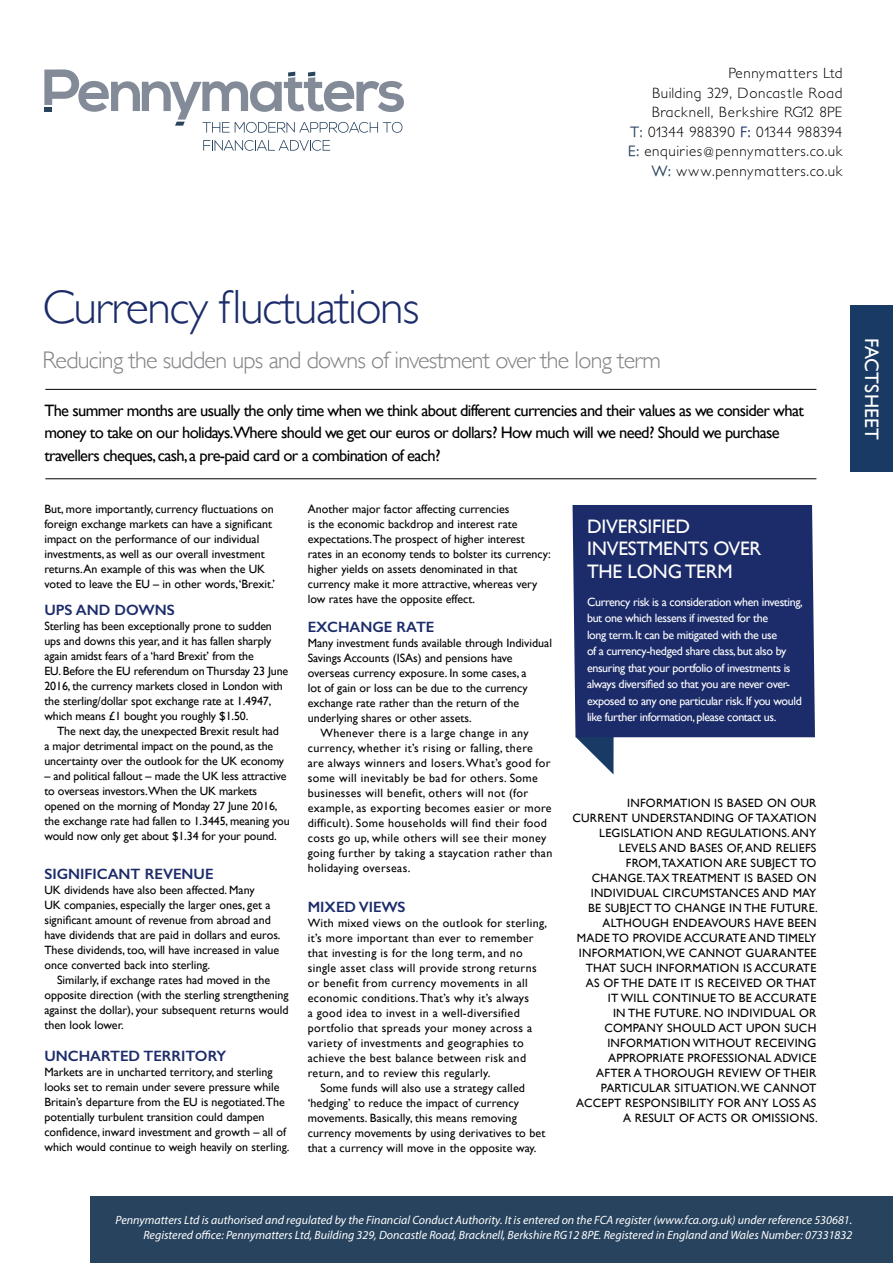
<style>
.page{position:relative;width:893px;height:1263px;background:#fff}
.page>*{position:absolute;margin:0;border:0;box-sizing:border-box;transform-origin:0 0}
.t1{font:300 48px "Gill Sans";letter-spacing:-.03em;color:#1c2c6a}
.t2{font:300 24px "Gill Sans";letter-spacing:-.03em;color:#808285}
.t3{font:19.5px/22.5px "Gill Sans";letter-spacing:-.01em;color:#fff}
.t4{font:19.5px "Gill Sans";letter-spacing:.01em;color:#fff}
.t5{font:16.5px/22.5px "Gill Sans";letter-spacing:-.04em;color:#000}
.t6{font:300 15px/19.5px "Petita";letter-spacing:.04em;color:#000;text-align:right}
.t7{font:600 15px "Gill Sans";color:#1c2c6a}
.t8{font:12px/15px "Gill Sans";color:#000}
.t9{font:12px "Gill Sans";letter-spacing:.03em;color:#000}
.t10{font:12px/15px "Gill Sans";letter-spacing:.02em;color:#000;text-align:right}
.t11{font:12px/16.5px "Gill Sans";letter-spacing:-.03em;color:#fff}
.t12{font:italic 12px/14.4px "Myriad Pro";color:#fff;text-align:right}
.s1{font-weight:500;color:#28435e}
.s2{font-weight:500;color:#1c2c6a}
</style>
<div class="page">
<hr style="left:45px;top:478px;width:771px;height:1px;background:#000">
<hr style="left:45px;top:389px;width:771px;height:1px;background:#000">
<svg style="left:575px;top:737px;width:39px;height:37px"></svg>
<div style="left:572px;top:505px;width:243px;height:232px;background:#1c2c6a"></div>
<div style="left:850px;top:306px;width:43px;height:166px;background:#193a64"></div>
<div style="left:90px;top:1196px;width:803px;height:67px;background:#28435e"></div>
<svg style="left:203px;top:140px;width:127px;height:11px"></svg>
<svg style="left:44px;top:69px;width:360px;height:64px"></svg>
<p class="t6" style="left:628px;top:63px;width:216px">Pennymatters Ltd<br>Building 329, Doncastle Road<br>Bracknell, Berkshire RG12 8PE<br><span class="s1">T:</span> 01344 988390 <span class="s2">F:</span> 01344 988394<br><span class="s1">E:</span> enquiries@pennymatters.co.uk<br><span class="s1">W:</span> www.pennymatters.co.uk</p>
<h1 class="t1" style="left:43px;top:280px;width:378px">Currency fluctuations</h1>
<h2 class="t2" style="left:43px;top:347px;width:620px">Reducing the sudden ups and downs of investment over the long term</h2>
<p class="t5" style="left:44px;top:399px;width:761px">The summer months are usually the only time when we think about different currencies and their values as we consider what money to take on our holidays.Where should we get our euros or dollars? How much will we need? Should we purchase travellers cheques, cash, a pre-paid card or a combination of each?</p>
<p class="t8" style="left:44px;top:502px;width:232px">But, more importantly, currency fluctuations on foreign exchange markets can have a significant impact on the performance of our individual investments, as well as our overall investment returns. An example of this was when the UK voted to leave the EU – in other words, ‘Brexit.’</p>
<p class="t7" style="left:44px;top:601px;width:132px">UPS AND DOWNS</p>
<p class="t8" style="left:44px;top:618px;width:245px">Sterling has been exceptionally prone to sudden ups and downs this year, and it has fallen sharply again amidst fears of a ‘hard Brexit’ from the<br>EU. Before the EU referendum on Thursday 23 June 2016, the currency markets closed in London with the sterling/dollar spot exchange rate at 1.4947, which means £1 bought you roughly $1.50.</p>
<p class="t8" style="left:44px;top:723px;width:241px;text-indent:13px">The next day, the unexpected Brexit result had a major detrimental impact on the pound, as the uncertainty over the outlook for the UK economy</p>
<p class="t8" style="left:44px;top:768px;width:247px">– and political fallout – made the UK less attractive to overseas investors.When the UK markets opened on the morning of Monday 27 June 2016, the exchange rate had fallen to 1.3445, meaning you would now only get about $1.34 for your pound.</p>
<p class="t7" style="left:44px;top:865px;width:171px">SIGNIFICANT REVENUE</p>
<p class="t8" style="left:44px;top:882px;width:238px">UK dividends have also been affected. Many<br>UK companies, especially the larger ones, get a significant amount of revenue from abroad and have dividends that are paid in dollars and euros.<br>These dividends, too, will have increased in value once converted back into sterling.</p>
<p class="t8" style="left:44px;top:972px;width:246px;text-indent:13px">Similarly, if exchange rates had moved in the opposite direction (with the sterling strengthening against the dollar), your subsequent returns would then look lower.</p>
<p class="t7" style="left:44px;top:1046px;width:183px">UNCHARTED TERRITORY</p>
<p class="t8" style="left:44px;top:1064px;width:247px">Markets are in uncharted territory, and sterling looks set to remain under severe pressure while Britain’s departure from the EU is negotiated.The potentially turbulent transition could dampen confidence, inward investment and growth – all of which would continue to weigh heavily on sterling.</p>
<p class="t8" style="left:308px;top:502px;width:244px">Another major factor affecting currencies<br>is the economic backdrop and interest rate expectations.The prospect of higher interest rates in an economy tends to bolster its currency: higher yields on assets denominated in that currency make it more attractive, whereas very low rates have the opposite effect.</p>
<p class="t7" style="left:308px;top:617px;width:128px">EXCHANGE RATE</p>
<p class="t8" style="left:308px;top:635px;width:246px">Many investment funds available through Individual</p>
<p class="t8" style="left:308px;top:650px;width:206px">Savings Accounts (ISAs) and pensions have</p>
<p class="t8" style="left:308px;top:665px;width:220px">overseas currency exposure. In some cases, a</p>
<p class="t8" style="left:308px;top:680px;width:221px">lot of gain or loss can be due to the currency</p>
<p class="t8" style="left:308px;top:695px;width:213px">exchange rate rather than the return of the</p>
<p class="t8" style="left:308px;top:710px;width:165px">underlying shares or other assets.</p>
<p class="t9" style="left:320px;top:725px;width:210px">Whenever there is a large change in any</p>
<p class="t9" style="left:308px;top:740px;width:227px">currency, whether it’s rising or falling, there</p>
<p class="t9" style="left:308px;top:755px;width:244px">are always winners and losers. What’s good for</p>
<p class="t9" style="left:308px;top:770px;width:232px">some will inevitably be bad for others. Some</p>
<p class="t9" style="left:308px;top:785px;width:222px">businesses will benefit, others will not (for</p>
<p class="t9" style="left:308px;top:800px;width:245px">example, as exporting becomes easier or more</p>
<p class="t9" style="left:308px;top:815px;width:241px">difficult). Some households will find their food</p>
<p class="t9" style="left:308px;top:830px;width:240px">costs go up, while others will see their money</p>
<p class="t9" style="left:308px;top:845px;width:246px">going further by taking a staycation rather than</p>
<p class="t9" style="left:308px;top:860px;width:104px">holidaying overseas.</p>
<p class="t7" style="left:308px;top:898px;width:99px">MIXED VIEWS</p>
<p class="t9" style="left:308px;top:916px;width:241px">With mixed views on the outlook for sterling,</p>
<p class="t9" style="left:308px;top:931px;width:227px">it’s more important than ever to remember</p>
<p class="t9" style="left:308px;top:946px;width:217px">that investing is for the long term, and no</p>
<p class="t9" style="left:308px;top:961px;width:230px">single asset class will provide strong returns</p>
<p class="t9" style="left:308px;top:976px;width:222px">or benefit from currency movements in all</p>
<p class="t9" style="left:308px;top:991px;width:223px">economic conditions. That’s why it’s always</p>
<p class="t9" style="left:308px;top:1006px;width:214px">a good idea to invest in a well-diversified</p>
<p class="t9" style="left:308px;top:1021px;width:226px">portfolio that spreads your money across a</p>
<p class="t9" style="left:308px;top:1036px;width:218px">variety of investments and geographies to</p>
<p class="t9" style="left:308px;top:1051px;width:220px">achieve the best balance between risk and</p>
<p class="t9" style="left:308px;top:1066px;width:184px">return, and to review this regularly.</p>
<p class="t8" style="left:320px;top:1080px;width:206px">Some funds will also use a strategy called</p>
<p class="t8" style="left:308px;top:1095px;width:213px">‘hedging’ to reduce the impact of currency</p>
<p class="t8" style="left:308px;top:1110px;width:211px">movements. Basically, this means removing</p>
<p class="t8" style="left:308px;top:1125px;width:239px">currency movements by using derivatives to bet</p>
<p class="t8" style="left:308px;top:1140px;width:230px">that a currency will move in the opposite way.</p>
<h3 class="t3" style="left:587px;top:515px;width:176px">DIVERSIFIED<br>INVESTMENTS OVER<br>THE LONG TERM</h3>
<p class="t11" style="left:587px;top:593px;width:217px">Currency risk is a consideration when investing, but one which lessens if invested for the<br>long term. It can be mitigated with the use<br>of a currency-hedged share class, but also by ensuring that your portfolio of investments is always diversified so that you are never over&shy;exposed to any one particular risk. If you would like further information, please contact us.</p>
<p class="t10" style="left:572px;top:796px;width:247px">INFORMATION IS BASED ON OUR<br>CURRENT UNDERSTANDING OF TAXATION<br>LEGISLATION AND REGULATIONS. ANY<br>LEVELS AND BASES OF, AND RELIEFS<br>FROM, TAXATION ARE SUBJECT TO<br>CHANGE. TAX TREATMENT IS BASED ON<br>INDIVIDUAL CIRCUMSTANCES AND MAY<br>BE SUBJECT TO CHANGE IN THE FUTURE.<br>ALTHOUGH ENDEAVOURS HAVE BEEN<br>MADE TO PROVIDE ACCURATE AND TIMELY<br>INFORMATION, WE CANNOT GUARANTEE<br>THAT SUCH INFORMATION IS ACCURATE<br>AS OF THE DATE IT IS RECEIVED OR THAT<br>IT WILL CONTINUE TO BE ACCURATE<br>IN THE FUTURE. NO INDIVIDUAL OR<br>COMPANY SHOULD ACT UPON SUCH<br>INFORMATION WITHOUT RECEIVING<br>APPROPRIATE PROFESSIONAL ADVICE<br>AFTER A THOROUGH REVIEW OF THEIR<br>PARTICULAR SITUATION. WE CANNOT<br>ACCEPT RESPONSIBILITY FOR ANY LOSS AS<br>A RESULT OF ACTS OR OMISSIONS.</p>
<h3 class="t4" style="left:883px;top:338px;width:104px;rotate:90deg">FACTSHEET</h3>
<p class="t12" style="left:116px;top:1213px;width:738px">Pennymatters Ltd is authorised and regulated by the Financial Conduct Authority. It is entered on the FCA register (www.fca.org.uk) under reference 530681.<br>Registered office: Pennymatters Ltd, Building 329, Doncastle Road, Bracknell, Berkshire RG12 8PE. Registered in England and Wales Number: 07331832</p>
</div>
